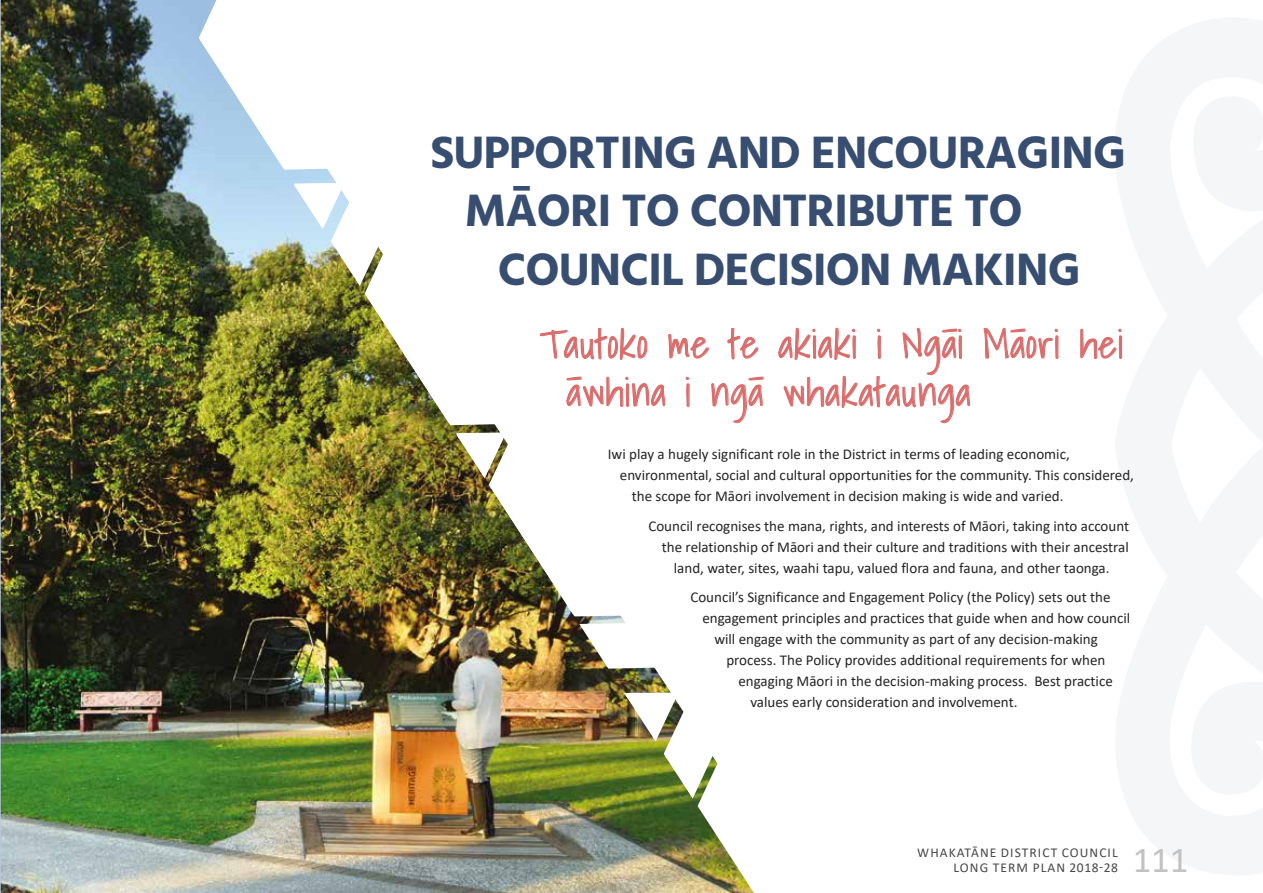
<style>
.page{position:relative;width:1263px;height:893px;background:#fff}
.page>*{position:absolute;margin:0;border:0;box-sizing:border-box;transform-origin:0 0}
.t1{font:700 46.5px/58.5px "Hind";letter-spacing:-.02em;color:#384e71}
.t2{font:300 39px/48px "Shadows Into";letter-spacing:.03em;color:#da6c6b}
.t3{font:36.75px "Calibri";color:#c2c2c2}
.t4{font:15px "Calibri";color:#242424}
.t5{font:13.5px/14.5px "Calibri";letter-spacing:.08em;color:#464646;text-align:right}
</style>
<div class="page">
<img style="left:1px;top:0;width:668px;height:893px">
<svg style="left:194px;top:0;width:143px;height:172px"></svg>
<svg style="left:174px;top:0;width:8px;height:108px"></svg>
<img style="left:420px;top:689px;width:334px;height:204px">
<svg style="left:983px;top:327px;width:76px;height:32px"></svg>
<svg style="left:1080px;top:328px;width:43px;height:31px"></svg>
<img style="left:231px;top:180px;width:533px;height:494px">
<svg style="left:778px;top:327px;width:192px;height:96px"></svg>
<h1 class="t1" style="left:465px;top:122px;width:662px;text-indent:-35px">SUPPORTING AND ENCOURAGING<br>MĀORI TO CONTRIBUTE TO</h1>
<h1 class="t1" style="left:498px;top:239px;width:584px">COUNCIL DECISION MAKING</h1>
<h2 class="t2" style="left:567px;top:319px;width:558px;text-indent:-27px">Tautoko me te akiaki i Ngāi Māori hei āwhina i ngā whakataunga</h2>
<p class="t4" style="left:608px;top:444px;width:463px">Iwi play a hugely significant role in the District in terms of leading economic,</p>
<p class="t4" style="left:620px;top:465px;width:516px">environmental, social and cultural opportunities for the community. This considered,</p>
<p class="t4" style="left:632px;top:486px;width:433px">the scope for Māori involvement in decision making is wide and varied.</p>
<p class="t4" style="left:648px;top:515px;width:482px">Council recognises the mana, rights, and interests of Māori, taking into account</p>
<p class="t4" style="left:662px;top:536px;width:468px">the relationship of Māori and their culture and traditions with their ancestral</p>
<p class="t4" style="left:674px;top:557px;width:437px">land, water, sites, waahi tapu, valued flora and fauna, and other taonga.</p>
<p class="t4" style="left:690px;top:587px;width:422px">Council’s Significance and Engagement Policy (the Policy) sets out the</p>
<p class="t4" style="left:702px;top:608px;width:429px">engagement principles and practices that guide when and how council</p>
<p class="t4" style="left:714px;top:629px;width:385px">will engage with the community as part of any decision-making</p>
<p class="t4" style="left:726px;top:650px;width:380px">process. The Policy provides additional requirements for when</p>
<p class="t4" style="left:738px;top:671px;width:376px">engaging Māori in the decision-making process. Best practice</p>
<p class="t4" style="left:750px;top:692px;width:269px">values early consideration and involvement.</p>
<p class="t5" style="left:917px;top:845px;width:202px">WHAKATĀNE DISTRICT COUNCIL<br>LONG TERM PLAN 2018-28</p>
<h3 class="t3" style="left:1133px;top:834px;width:57px">111</h3>
</div>
